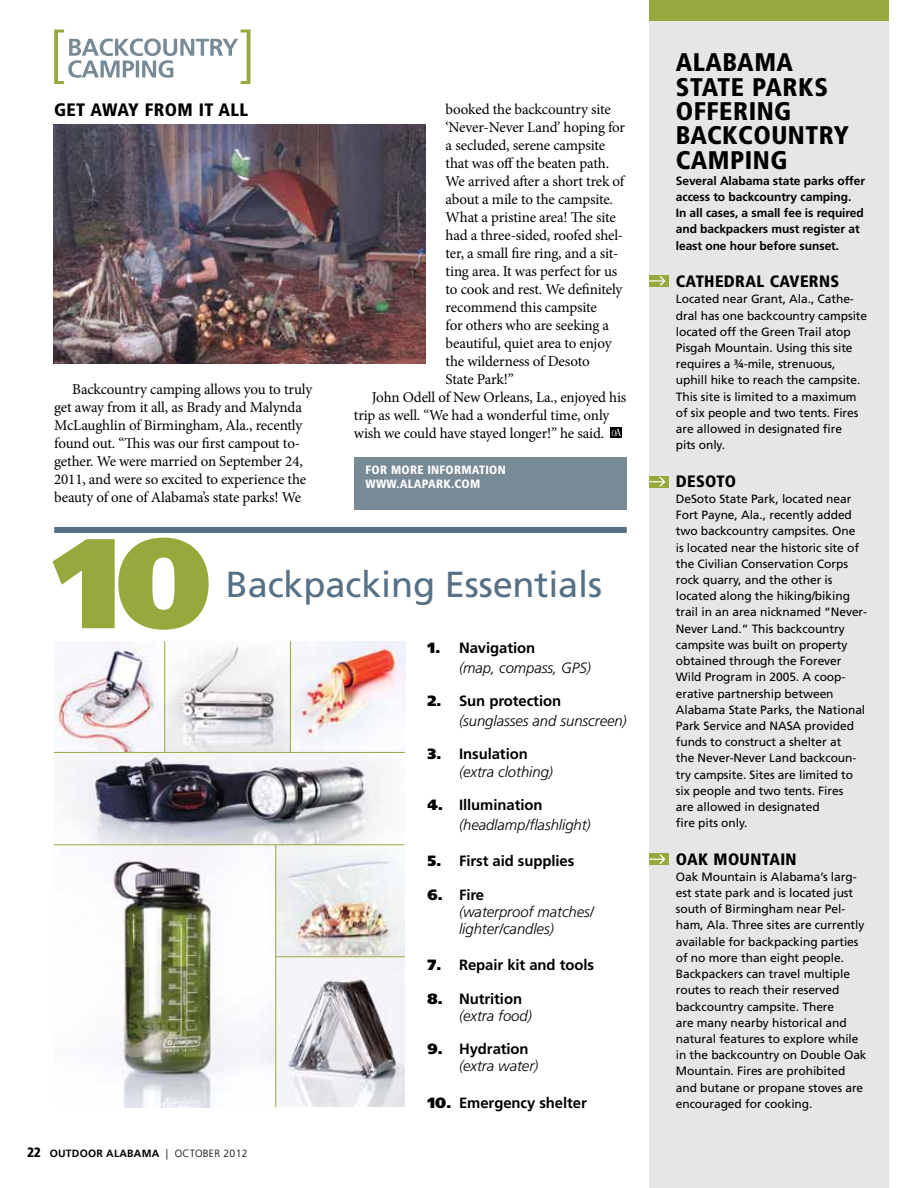
<style>
.page{position:relative;width:918px;height:1188px;background:#fff}
.page>*{position:absolute;margin:0;border:0;box-sizing:border-box;transform-origin:0 0}
.t1{font:900 127.65px "Frutiger LT Std";color:#98a83c}
.t2{font:36.15px "Frutiger LT Std";letter-spacing:-.005em;color:#567086}
.t3{font:900 condensed 25.5px/24.3px "Frutiger LT Std";letter-spacing:.02em;color:#000}
.t4{font:900 condensed 18px "Frutiger LT Std";letter-spacing:.02em;color:#000}
.t5{font:900 condensed 16.5px "Frutiger LT Std";letter-spacing:.02em;color:#000}
.t6{font:15px/18px "Minion Pro";letter-spacing:-.015em;color:#000}
.t7{font:italic 300 14.85px/17.1px "Frutiger LT Std";letter-spacing:-.005em;color:#000}
.t8{font:700 14.85px "Frutiger LT Std";letter-spacing:-.005em;color:#000}
.t9{font:12px/16.2px "Frutiger LT Std";letter-spacing:-.005em;color:#000}
.t10{font:700 12px/16.2px "Frutiger LT Std";letter-spacing:-.005em;color:#000}
.t11{font:900 condensed 12px/13.5px "Frutiger LT Std";letter-spacing:.02em;color:#fff}
.t12{font:700 10.5px "Frutiger LT Std";letter-spacing:.105em;color:#000}
.s1{font-weight:900;font-style:normal}
.s2{font-weight:700;font-style:normal}
.s3{font-weight:900}
.s4{font-weight:900;font-stretch:condensed;font-size:13.5px}
.s5{font-weight:300}
</style>
<div class="page">
<svg style="left:610px;top:427px;width:12px;height:11px"></svg>
<svg style="left:612px;top:429px;width:9px;height:7px"></svg>
<div style="left:649px;top:0;width:239px;height:1188px;background:#e4e6e8"></div>
<img style="left:54px;top:845px;width:351px;height:262px">
<img style="left:54px;top:641px;width:351px;height:204px">
<div style="left:354px;top:457px;width:272px;height:53px;background:#778a96"></div>
<hr style="left:54px;top:752px;width:351px;height:1px;background:#98a83c">
<hr style="left:54px;top:844px;width:350px;height:1px;background:#98a83c">
<hr style="left:164px;top:641px;width:1px;height:111px;background:#98a83c">
<hr style="left:290px;top:641px;width:1px;height:111px;background:#98a83c">
<hr style="left:275px;top:845px;width:1px;height:262px;background:#98a83c">
<hr style="left:276px;top:956px;width:129px;height:1px;background:#98a83c">
<div style="left:54px;top:527px;width:573px;height:6px;background:#567086"></div>
<div style="left:649px;top:0;width:239px;height:21px;background:#98a83c"></div>
<svg style="left:54px;top:30px;width:196px;height:54px"></svg>
<div style="left:649px;top:275px;width:19px;height:12px;background:#98a83c"></div>
<svg style="left:649px;top:276px;width:16px;height:10px"></svg>
<div style="left:649px;top:476px;width:19px;height:12px;background:#98a83c"></div>
<svg style="left:649px;top:477px;width:16px;height:10px"></svg>
<div style="left:649px;top:853px;width:19px;height:12px;background:#98a83c"></div>
<svg style="left:649px;top:854px;width:16px;height:10px"></svg>
<img style="left:54px;top:124px;width:371px;height:239px">
<h3 class="t4" style="left:54px;top:99px;width:62px">GET AWAY</h3>
<h3 class="t4" style="left:145px;top:99px;width:105px">FROM IT ALL</h3>
<p class="t6" style="left:54px;top:381px;width:260px;text-indent:18px">Backcountry camping allows you to truly get away from it all, as Brady and Malynda McLaughlin of Birmingham, Ala., recently found out. “This was our first campout to&shy;gether. We were married on September 24, 2011, and were so excited to experience the beauty of one of Alabama’s state parks! We</p>
<p class="t6" style="left:446px;top:100px;width:167px">booked the backcountry site</p>
<p class="t6" style="left:446px;top:118px;width:181px">‘Never-Never Land’ hoping for</p>
<p class="t6" style="left:446px;top:136px;width:161px">a secluded, serene campsite</p>
<p class="t6" style="left:446px;top:154px;width:165px">that was off the beaten path.</p>
<p class="t6" style="left:446px;top:172px;width:180px">We arrived after a short trek of</p>
<p class="t6" style="left:446px;top:190px;width:169px">about a mile to the campsite.</p>
<p class="t6" style="left:446px;top:208px;width:172px">What a pristine area! The site</p>
<p class="t6" style="left:446px;top:226px;width:179px">had a three-sided, roofed shel-</p>
<p class="t6" style="left:446px;top:244px;width:174px">ter, a small fire ring, and a sit-</p>
<p class="t6" style="left:446px;top:262px;width:173px">ting area. It was perfect for us</p>
<p class="t6" style="left:446px;top:280px;width:178px">to cook and rest. We definitely</p>
<p class="t6" style="left:446px;top:298px;width:153px">recommend this campsite</p>
<p class="t6" style="left:446px;top:316px;width:165px">for others who are seeking a</p>
<p class="t6" style="left:446px;top:334px;width:167px">beautiful, quiet area to enjoy</p>
<p class="t6" style="left:446px;top:352px;width:146px">the wilderness of Desoto</p>
<p class="t6" style="left:446px;top:370px;width:70px">State Park!”</p>
<p class="t6" style="left:372px;top:388px;width:256px">John Odell of New Orleans, La., enjoyed his</p>
<p class="t6" style="left:354px;top:406px;width:257px">trip as well. “We had a wonderful time, only</p>
<p class="t6" style="left:354px;top:424px;width:252px">wish we could have stayed longer!” he said.</p>
<p class="t11" style="left:366px;top:463px;width:142px">FOR MORE INFORMATION<br>WWW</p>
<p class="t11" style="left:397px;top:477px;width:85px">.ALAPARK.COM</p>
<h1 class="t1" style="left:54px;top:506px;width:159px">10</h1>
<h2 class="t2" style="left:226px;top:563px;width:378px">Backpacking Essentials</h2>
<p class="t7" style="left:459px;top:638px;width:133px;line-height:20px;text-indent:-32px"><span class="s1">1.</span> <span class="s2">Navigation<br></span>(map, compass, GPS)</p>
<p class="t7" style="left:459px;top:691px;width:169px;line-height:20px;text-indent:-32px"><span class="s1">2.</span> <span class="s2">Sun protection </span>(sunglasses and sunscreen)</p>
<p class="t7" style="left:459px;top:746px;width:95px;text-indent:-32px"><span class="s1">3.</span> <span class="s2">Insulation </span>(extra clothing)</p>
<p class="t7" style="left:459px;top:795px;width:133px;line-height:20px;text-indent:-32px"><span class="s1">4.</span> <span class="s2">Illumination </span>(headlamp/flashlight)</p>
<p class="t8" style="left:427px;top:852px;width:148px"><span class="s3">5.</span> First aid supplies</p>
<p class="t7" style="left:459px;top:886px;width:136px;text-indent:-32px"><span class="s1">6.</span> <span class="s2">Fire<br></span>(waterproof matches/ lighter/candles)</p>
<p class="t8" style="left:427px;top:956px;width:168px"><span class="s3">7.</span> Repair kit and tools</p>
<p class="t7" style="left:459px;top:990px;width:74px;text-indent:-32px"><span class="s1">8.</span> <span class="s2">N utrition </span>(extra food)</p>
<p class="t7" style="left:459px;top:1041px;width:81px;text-indent:-32px"><span class="s1">9.</span> <span class="s2">Hydration </span>(extra water)</p>
<p class="t8" style="left:427px;top:1094px;width:161px"><span class="s3">10.</span> Emergency shelter</p>
<p class="t12" style="left:27px;top:1148px;width:222px"><span class="s4">22</span> Outdoor Alabama <span class="s5">| OCTOBER 2012</span></p>
<h3 class="t3" style="left:676px;top:50px;width:175px;text-indent:79px">MA<br>STATE PARKS<br>OFFERING<br>BACKCOUNTRY<br>CAMPING</h3>
<p class="t10" style="left:676px;top:173px;width:191px">Several Alabama state parks offer access to backcountry camping.<br>In all cases, a small fee is required and backpackers must register at least one hour before sunset.</p>
<h3 class="t5" style="left:676px;top:272px;width:165px">CATHEDRAL CAVERNS</h3>
<p class="t9" style="left:676px;top:291px;width:193px">Located near Grant, Ala., Cathe&shy;dral has one backcountry campsite located off the Green Trail atop<br>Pisgah Mountain. Using this site requires a ¾-mile, strenuous, uphill hike to reach the campsite.<br>This site is limited to a maximum of six people and two tents. Fires are allowed in designated fire<br>pits only.</p>
<h3 class="t5" style="left:676px;top:471px;width:62px">DESOTO</h3>
<p class="t9" style="left:676px;top:491px;width:193px">DeSoto State Park, located near<br>Fort Payne, Ala., recently added two backcountry campsites. One<br>is located near the historic site of the Civilian Conservation Corps rock quarry, and the other is located along the hiking/biking trail in an area nicknamed “Never-<br>Never Land.” This backcountry campsite was built on property obtained through the Forever<br>Wild Program in 2005. A coop&shy;erative partnership between<br>Alabama State Parks, the National<br>Park Service and NASA provided funds to construct a shelter at<br>the Never-Never Land backcoun&shy;try campsite. Sites are limited to six people and two tents. Fires<br>are allowed in designated<br>fire pits only.</p>
<h3 class="t5" style="left:676px;top:849px;width:122px">OAK MOUNTAIN</h3>
<p class="t9" style="left:676px;top:869px;width:192px">Oak Mountain is Alabama’s larg&shy;est state park and is located just south of Birmingham near Pel&shy;ham, Ala. Three sites are currently available for backpacking parties of no more than eight people.<br>Backpackers can travel multiple routes to reach their reserved backcountry campsite. There<br>are many nearby historical and natural features to explore while in the backcountry on Double Oak<br>Mountain. Fires are prohibited and butane or propane stoves are encouraged for cooking.</p>
<h3 class="t3" style="left:676px;top:50px;width:47px">ALABA</h3>
</div>
